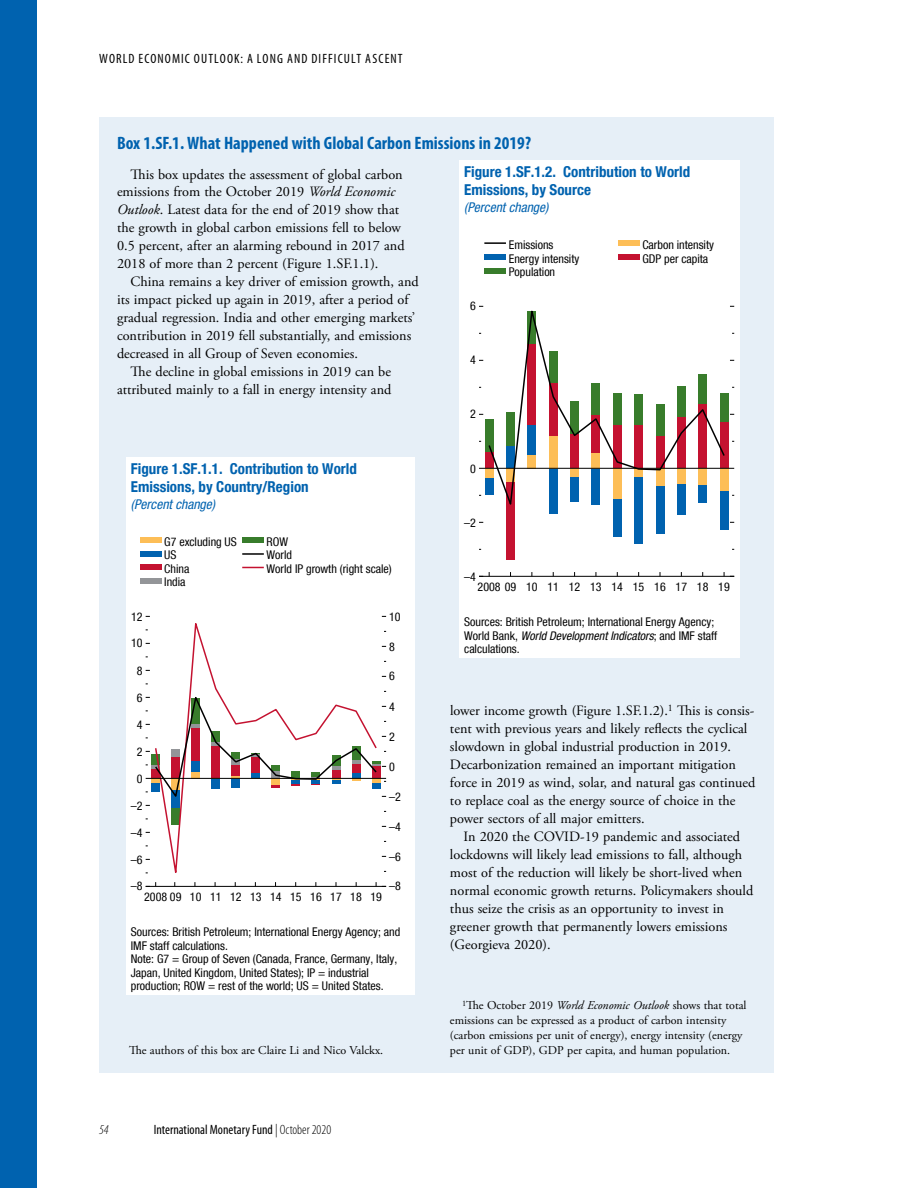
<style>
.page{position:relative;width:918px;height:1188px;background:#fff}
.page>*{position:absolute;margin:0;border:0;box-sizing:border-box;transform-origin:0 0}
.t1{font:700 condensed 18px "Myriad Pro";color:#0062af}
.t2{font:700 condensed 15px/18px "Helvetica Neue LT Com";color:#0062af}
.t3{font:14.25px/18px "Adobe Garamond Pro";color:#000}
.t4{font:condensed 13.5px "Myriad Pro";color:#000}
.t5{font:italic condensed 13.5px "Helvetica Neue LT Com";color:#0062af}
.t6{font:condensed 13.5px "Myriad Pro";letter-spacing:.08em;color:#000}
.t7{font:condensed 13.5px "Myriad Pro";letter-spacing:.025em;color:#000}
.t8{font:italic 300 condensed 13.5px "Myriad Pro";color:#000}
.t9{font:condensed 12px/13.5px "Helvetica Neue LT Com";color:#000}
.t10{font:12px/15px "Adobe Garamond Pro";color:#000}
.s1{font-style:italic}
.s2{font-weight:300}
</style>
<div class="page">
<div style="left:0;top:0;width:37px;height:1188px;background:#0062af"></div>
<div style="left:99px;top:117px;width:675px;height:955px;background:#e6eff7"></div>
<div style="left:126px;top:457px;width:288px;height:538px;background:#fff"></div>
<svg style="left:156px;top:623px;width:220px;height:262px"></svg>
<hr style="left:146px;top:886px;width:240px;height:1px;background:#000">
<svg style="left:146px;top:691px;width:240px;height:121px"></svg>
<svg style="left:146px;top:882px;width:10px;height:5px"></svg>
<svg style="left:376px;top:882px;width:10px;height:5px"></svg>
<div style="left:140px;top:537px;width:22px;height:6px;background:#fdbe57"></div>
<div style="left:242px;top:537px;width:22px;height:6px;background:#387c2b"></div>
<div style="left:140px;top:551px;width:22px;height:5px;background:#0062af"></div>
<hr style="left:242px;top:553px;width:22px;height:2px;background:#000">
<div style="left:140px;top:564px;width:22px;height:6px;background:#c41230"></div>
<svg style="left:242px;top:567px;width:22px;height:1px"></svg>
<div style="left:140px;top:578px;width:22px;height:5px;background:#939598"></div>
<div style="left:459px;top:160px;width:280px;height:498px;background:#fff"></div>
<div style="left:485px;top:419px;width:8px;height:33px;background:#387c2b"></div>
<div style="left:720px;top:393px;width:8px;height:29px;background:#387c2b"></div>
<div style="left:485px;top:452px;width:8px;height:16px;background:#c41230"></div>
<div style="left:506px;top:481px;width:9px;height:79px;background:#c41230"></div>
<div style="left:720px;top:422px;width:8px;height:46px;background:#c41230"></div>
<div style="left:485px;top:478px;width:8px;height:17px;background:#0062af"></div>
<div style="left:549px;top:468px;width:9px;height:46px;background:#0062af"></div>
<div style="left:613px;top:498px;width:9px;height:39px;background:#0062af"></div>
<div style="left:634px;top:477px;width:9px;height:66px;background:#0062af"></div>
<div style="left:656px;top:486px;width:8px;height:48px;background:#0062af"></div>
<div style="left:677px;top:484px;width:9px;height:31px;background:#0062af"></div>
<div style="left:720px;top:491px;width:8px;height:39px;background:#0062af"></div>
<div style="left:485px;top:468px;width:8px;height:10px;background:#fdbe57"></div>
<div style="left:720px;top:468px;width:8px;height:23px;background:#fdbe57"></div>
<svg style="left:487px;top:310px;width:239px;height:201px"></svg>
<hr style="left:479px;top:576px;width:255px;height:1px;background:#000">
<hr style="left:479px;top:468px;width:255px;height:1px;background:#000">
<svg style="left:724px;top:572px;width:10px;height:5px"></svg>
<hr style="left:484px;top:242px;width:22px;height:2px;background:#000">
<div style="left:618px;top:240px;width:22px;height:6px;background:#fdbe57"></div>
<div style="left:484px;top:254px;width:22px;height:6px;background:#0062af"></div>
<div style="left:618px;top:254px;width:22px;height:6px;background:#c41230"></div>
<div style="left:484px;top:268px;width:22px;height:5px;background:#387c2b"></div>
<p class="t6" style="left:99px;top:51px;width:196px">WORLD ECONOMIC OUTLOOK: A Long and</p>
<p class="t7" style="left:311px;top:51px;width:14px">Difficult</p>
<p class="t7" style="left:365px;top:51px;width:21px">Ascent</p>
<p class="t1" style="left:117px;top:133px;width:416px">Box 1.SF.1. What Happened with Global Carbon Emissions in 2019?</p>
<p class="t3" style="left:117px;top:165px;width:289px;text-indent:13px">This box updates the assessment of global carbon emissions from the October 2019 <span class="s1">World Economic Outlook</span>. Latest data for the end of 2019 show that the growth in global carbon emissions fell to below 0.5 percent, after an alarming rebound in 2017 and 2018 of more than 2 percent (Figure 1.SF.1.1).</p>
<p class="t3" style="left:130px;top:273px;width:290px">China remains a key driver of emission growth, and</p>
<p class="t3" style="left:117px;top:291px;width:293px">its impact picked up again in 2019, after a period of</p>
<p class="t3" style="left:117px;top:309px;width:300px">gradual regression. India and other emerging markets’</p>
<p class="t3" style="left:117px;top:327px;width:296px">contribution in 2019 fell substantially, and emissions</p>
<p class="t3" style="left:117px;top:345px;width:243px">decreased in all Group of Seven economies.</p>
<p class="t3" style="left:130px;top:363px;width:262px">The decline in global emissions in 2019 can be</p>
<p class="t3" style="left:117px;top:381px;width:276px">attributed mainly to a fall in energy intensity and</p>
<p class="t2" style="left:131px;top:460px;width:228px">Figure 1.SF.1.1. Contribution to World<br>Emissions, by Country/Region</p>
<p class="t5" style="left:131px;top:496px;width:86px">(Percent change)</p>
<p class="t9" style="left:131px;top:609px;width:13px">12</p>
<p class="t9" style="left:131px;top:636px;width:13px">10</p>
<p class="t9" style="left:137px;top:663px;width:7px">8</p>
<p class="t9" style="left:137px;top:690px;width:7px">6</p>
<p class="t9" style="left:137px;top:717px;width:7px">4</p>
<p class="t9" style="left:137px;top:744px;width:7px">2</p>
<p class="t9" style="left:137px;top:771px;width:7px">0</p>
<p class="t9" style="left:131px;top:798px;width:13px">–2</p>
<p class="t9" style="left:131px;top:825px;width:13px">–4</p>
<p class="t9" style="left:131px;top:852px;width:13px">–6</p>
<p class="t9" style="left:164px;top:535px;width:74px">G7 excluding US</p>
<p class="t9" style="left:267px;top:535px;width:23px">ROW</p>
<p class="t9" style="left:164px;top:548px;width:14px">US</p>
<p class="t9" style="left:267px;top:548px;width:27px">World</p>
<p class="t9" style="left:164px;top:562px;width:27px">China</p>
<p class="t9" style="left:267px;top:562px;width:127px">World IP growth (right scale)</p>
<p class="t9" style="left:164px;top:575px;width:23px">India</p>
<p class="t9" style="left:389px;top:609px;width:13px">10</p>
<p class="t9" style="left:389px;top:639px;width:7px">8</p>
<p class="t9" style="left:389px;top:669px;width:7px">6</p>
<p class="t9" style="left:389px;top:699px;width:7px">4</p>
<p class="t9" style="left:389px;top:729px;width:7px">2</p>
<p class="t9" style="left:389px;top:759px;width:7px">0</p>
<p class="t9" style="left:389px;top:789px;width:13px">–2</p>
<p class="t9" style="left:389px;top:819px;width:13px">–4</p>
<p class="t9" style="left:389px;top:849px;width:13px">–6</p>
<p class="t9" style="left:389px;top:879px;width:13px">–8</p>
<p class="t9" style="left:131px;top:879px;width:13px">–8</p>
<p class="t9" style="left:144px;top:890px;width:239px">2008 09 10 11 12 13 14 15 16 17 18 19</p>
<p class="t9" style="left:131px;top:925px;width:271px">Sources: British Petroleum; International Energy Agency; and IMF staff calculations.<br>Note: G7 = Group of Seven (Canada, France, Germany, Italy, Japan, United Kingdom, United States); IP = industrial production; ROW = rest of the world; US = United States.</p>
<p class="t10" style="left:129px;top:1044px;width:256px">The authors of this box are Claire Li and Nico Valckx.</p>
<p class="t8" style="left:99px;top:1122px;width:11px">54</p>
<p class="t4" style="left:154px;top:1122px;width:179px">International Monetary Fund <span class="s2">| October 2020</span></p>
<p class="t2" style="left:464px;top:163px;width:228px">Figure 1.SF.1.2. Contribution to World<br>Emissions, by Source</p>
<p class="t5" style="left:464px;top:199px;width:86px">(Percent change)</p>
<p class="t9" style="left:470px;top:299px;width:7px">6</p>
<p class="t9" style="left:470px;top:353px;width:7px">4</p>
<p class="t9" style="left:470px;top:407px;width:7px">2</p>
<p class="t9" style="left:470px;top:461px;width:7px">0</p>
<p class="t9" style="left:464px;top:516px;width:13px">–2</p>
<p class="t9" style="left:509px;top:238px;width:46px">Emissions</p>
<p class="t9" style="left:642px;top:238px;width:73px">Carbon intensity</p>
<p class="t9" style="left:509px;top:251px;width:72px">Energy intensity</p>
<p class="t9" style="left:642px;top:251px;width:67px">GDP per capita</p>
<p class="t9" style="left:509px;top:265px;width:48px">Population</p>
<p class="t9" style="left:464px;top:570px;width:13px">–4</p>
<p class="t9" style="left:478px;top:580px;width:254px">2008 09 10 11 12 13 14 15 16 17 18 19</p>
<p class="t9" style="left:464px;top:615px;width:255px">Sources: British Petroleum; International Energy Agency;<br>World Bank, <span class="s1">World Development Indicators</span>; and IMF staff calculations.</p>
<p class="t3" style="left:450px;top:702px;width:307px">lower income growth (Figure 1.SF.1.2).<sup>1</sup> This is consis&shy;tent with previous years and likely reflects the cyclical slowdown in global industrial production in 2019.<br>Decarbonization remained an important mitigation force in 2019 as wind, solar, and natural gas continued to replace coal as the energy source of choice in the power sectors of all major emitters.</p>
<p class="t3" style="left:450px;top:828px;width:305px;text-indent:13px">In 2020 the COVID-19 pandemic and associated lockdowns will likely lead emissions to fall, although most of the reduction will likely be short-lived when normal economic growth returns. Policymakers should thus seize the crisis as an opportunity to invest in greener growth that permanently lowers emissions (Georgieva 2020).</p>
<p class="t10" style="left:450px;top:999px;width:298px;text-indent:12px"><sup>1</sup>The October 2019 <span class="s1">World Economic Outlook</span> shows that total emissions can be expressed as a product of carbon intensity (carbon emissions per unit of energy), energy intensity (energy per unit of GDP), GDP per capita, and human population.</p>
</div>
